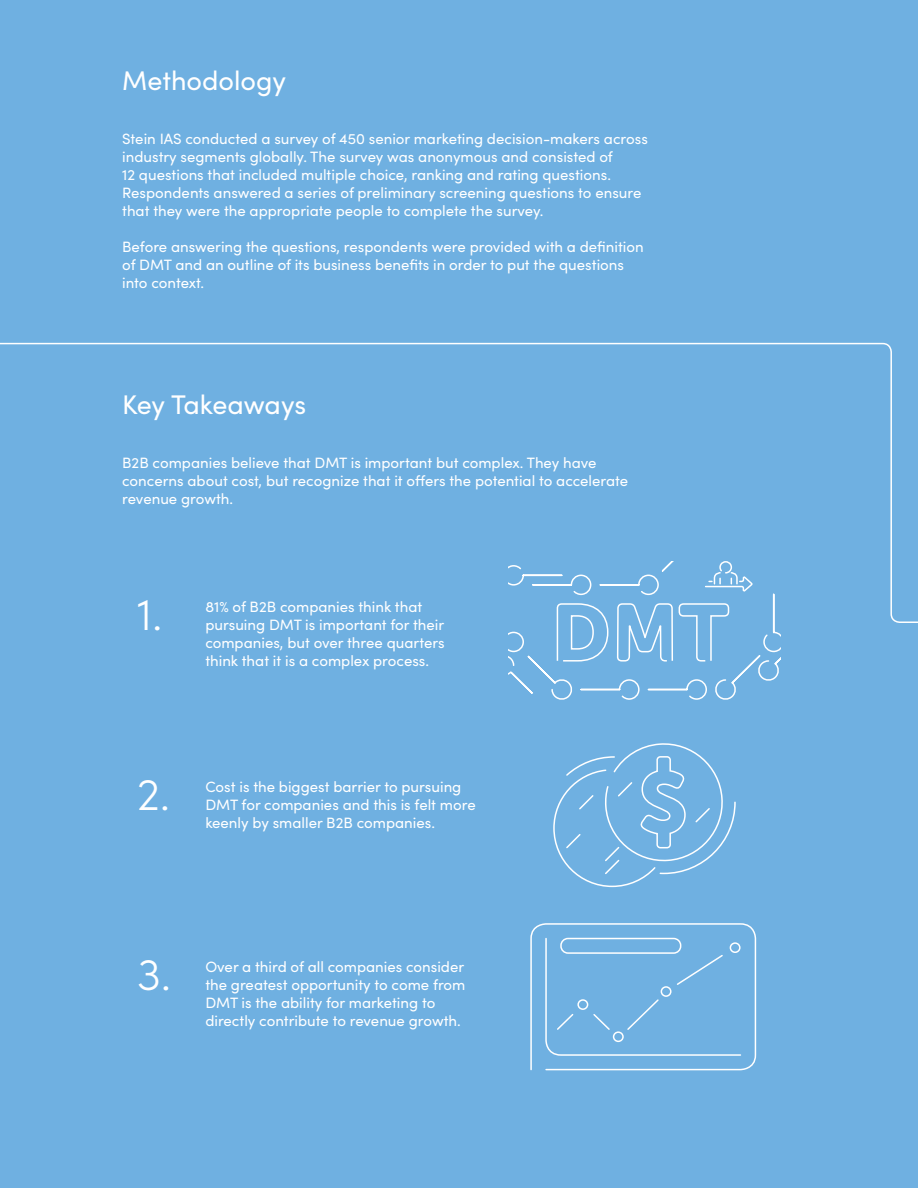
<style>
.page{position:relative;width:918px;height:1188px;background:#6fb0e1}
.page>*{position:absolute;margin:0;border:0;box-sizing:border-box;transform-origin:0 0}
.t1{font:300 45px "Sofia Pro";color:#fff}
.t2{font:27px "Sofia Pro";color:#fff}
.t3{font:15px/18px "Sofia Pro";color:#fff}
</style>
<div class="page">
<svg style="left:0;top:342px;width:918px;height:281px"></svg>
<svg style="left:508px;top:561px;width:273px;height:139px"></svg>
<svg style="left:530px;top:923px;width:227px;height:148px"></svg>
<svg style="left:553px;top:743px;width:183px;height:145px"></svg>
<p class="t2" style="left:122px;top:61px;width:165px">Methodology</p>
<p class="t3" style="left:122px;top:129px;width:527px">Stein IAS conducted a survey of 450 senior marketing decision-makers across industry segments globally. The survey was anonymous and consisted of<br>12 questions that included multiple choice, ranking and rating questions.<br>Respondents answered a series of preliminary screening questions to ensure that they were the appropriate people to complete the survey.</p>
<p class="t3" style="left:122px;top:237px;width:523px">Before answering the questions, respondents were provided with a definition of DMT and an outline of its business benefits in order to put the questions into context.</p>
<p class="t2" style="left:122px;top:385px;width:185px">Key Takeaways</p>
<p class="t3" style="left:122px;top:453px;width:508px">B2B companies believe that DMT is important but complex. They have concerns about cost, but recognize that it offers the potential to accelerate revenue growth.</p>
<p class="t1" style="left:137px;top:582px;width:27px">1.</p>
<p class="t3" style="left:205px;top:597px;width:241px">81% of B2B companies think that pursuing DMT is important for their companies, but over three quarters think that it is a complex process.</p>
<p class="t1" style="left:137px;top:762px;width:35px">2.</p>
<p class="t3" style="left:205px;top:777px;width:272px">Cost is the biggest barrier to pursuing<br>DMT for companies and this is felt more keenly by smaller B2B companies.</p>
<p class="t1" style="left:137px;top:942px;width:36px">3.</p>
<p class="t3" style="left:205px;top:957px;width:262px">Over a third of all companies consider the greatest opportunity to come from DMT is the ability for marketing to directly contribute to revenue growth.</p>
</div>
